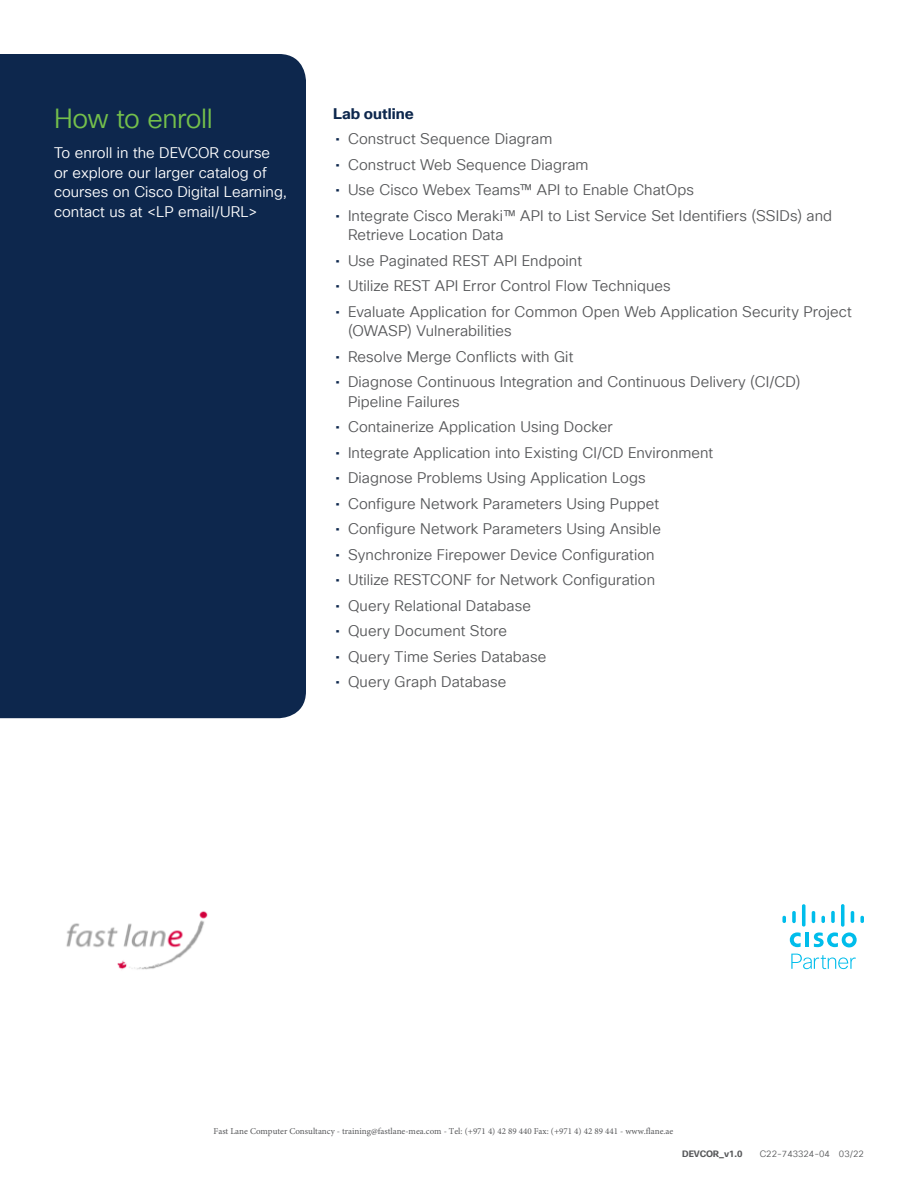
<style>
.page{position:relative;width:918px;height:1188px;background:#fff}
.page>*{position:absolute;margin:0;border:0;box-sizing:border-box;transform-origin:0 0}
.Subhead2_Green{font:27px "Cisco Sans TT Light";letter-spacing:-.02em;color:#74bf4b}
.t1{font:15px/19.5px "Cisco Sans TT Light";letter-spacing:.005em;color:#57585a}
.Body_White{font:15px/19.5px "Cisco Sans TT Light";color:#fff}
.Subhead4_midnight_bl{font:700 15px "Cisco Sans TT";color:#0d274d}
.Footer_white{font:9px "Minion Pro";color:#57585a}
.Footer_white-2{font:9px "Cisco Sans TT Light";color:#57585a}
.Footer_white-3{font:700 9px "Cisco Sans TT";color:#57585a}
.s1{font-family:"Cisco Sans TT";color:#0d274d}
</style>
<div class="page">
<div style="left:0;top:54px;width:306px;height:664px;background:#0d274d"></div>
<svg style="left:791px;top:954px;width:65px;height:16px"></svg>
<hr style="left:806px;top:933px;width:3px;height:14px;background:#00bdeb">
<svg style="left:814px;top:932px;width:43px;height:16px"></svg>
<svg style="left:782px;top:904px;width:24px;height:43px"></svg>
<svg style="left:812px;top:911px;width:3px;height:12px"></svg>
<svg style="left:821px;top:916px;width:4px;height:7px"></svg>
<svg style="left:831px;top:911px;width:4px;height:12px"></svg>
<svg style="left:841px;top:904px;width:4px;height:23px"></svg>
<svg style="left:851px;top:911px;width:3px;height:12px"></svg>
<svg style="left:860px;top:915px;width:4px;height:8px"></svg>
<img style="left:66px;top:911px;width:142px;height:59px">
<p class="Subhead2_Green" style="left:54px;top:101px;width:160px">How to enroll</p>
<p class="Body_White" style="left:54px;top:144px;width:235px">To enroll in the DEVCOR course or explore our larger catalog of courses on Cisco Digital Learning, contact us at &lt;LP email/URL&gt;</p>
<p class="Subhead4_midnight_bl" style="left:333px;top:103px;width:82px">Lab outline</p>
<p class="t1" style="left:335px;top:130px;width:218px"><span class="s1">•</span> Construct Sequence Diagram</p>
<p class="t1" style="left:335px;top:155px;width:255px"><span class="s1">•</span> Construct Web Sequence Diagram</p>
<p class="t1" style="left:335px;top:181px;width:360px"><span class="s1">•</span> Use Cisco Webex Teams™ API to Enable ChatOps</p>
<p class="t1" style="left:348px;top:206px;width:486px;text-indent:-13px"><span class="s1">•</span> Integrate Cisco Meraki™ API to List Service Set Identifiers (SSIDs) and<br>Retrieve Location Data</p>
<p class="t1" style="left:335px;top:251px;width:248px"><span class="s1">•</span> Use Paginated REST API Endpoint</p>
<p class="t1" style="left:335px;top:277px;width:337px"><span class="s1">•</span> Utilize REST API Error Control Flow Techniques</p>
<p class="t1" style="left:348px;top:302px;width:505px;text-indent:-13px"><span class="s1">•</span> Evaluate Application for Common Open Web Application Security Project (OWASP) Vulnerabilities</p>
<p class="t1" style="left:335px;top:347px;width:239px"><span class="s1">•</span> Resolve Merge Conflicts with Git</p>
<p class="t1" style="left:348px;top:373px;width:454px;text-indent:-13px"><span class="s1">•</span> Diagnose Continuous Integration and Continuous Delivery (CI/CD)<br>Pipeline Failures</p>
<p class="t1" style="left:335px;top:418px;width:279px"><span class="s1">•</span> Containerize Application Using Docker</p>
<p class="t1" style="left:335px;top:443px;width:379px"><span class="s1">•</span> Integrate Application into Existing CI/CD Environment</p>
<p class="t1" style="left:335px;top:469px;width:312px"><span class="s1">•</span> Diagnose Problems Using Application Logs</p>
<p class="t1" style="left:335px;top:494px;width:325px"><span class="s1">•</span> Configure Network Parameters Using Puppet</p>
<p class="t1" style="left:335px;top:520px;width:327px"><span class="s1">•</span> Configure Network Parameters Using Ansible</p>
<p class="t1" style="left:335px;top:545px;width:321px"><span class="s1">•</span> Synchronize Firepower Device Configuration</p>
<p class="t1" style="left:335px;top:571px;width:321px"><span class="s1">•</span> Utilize RESTCONF for Network Configuration</p>
<p class="t1" style="left:335px;top:596px;width:197px"><span class="s1">•</span> Query Relational Database</p>
<p class="t1" style="left:335px;top:622px;width:173px"><span class="s1">•</span> Query Document Store</p>
<p class="t1" style="left:335px;top:647px;width:213px"><span class="s1">•</span> Query Time Series Database</p>
<p class="t1" style="left:335px;top:673px;width:173px"><span class="s1">•</span> Query Graph Database</p>
<p class="Footer_white" style="left:214px;top:1125px;width:461px">Fast Lane Computer Consultancy - training@fastlane-mea.com - Tel: (+971 4) 42 89 440 Fax: (+971 4) 42 89 441 - www.flane.ae</p>
<p class="Footer_white-3" style="left:682px;top:1148px;width:62px">DEVCOR_v1.0</p>
<p class="Footer_white-2" style="left:760px;top:1148px;width:106px">C22-743324-04 03/22</p>
</div>
